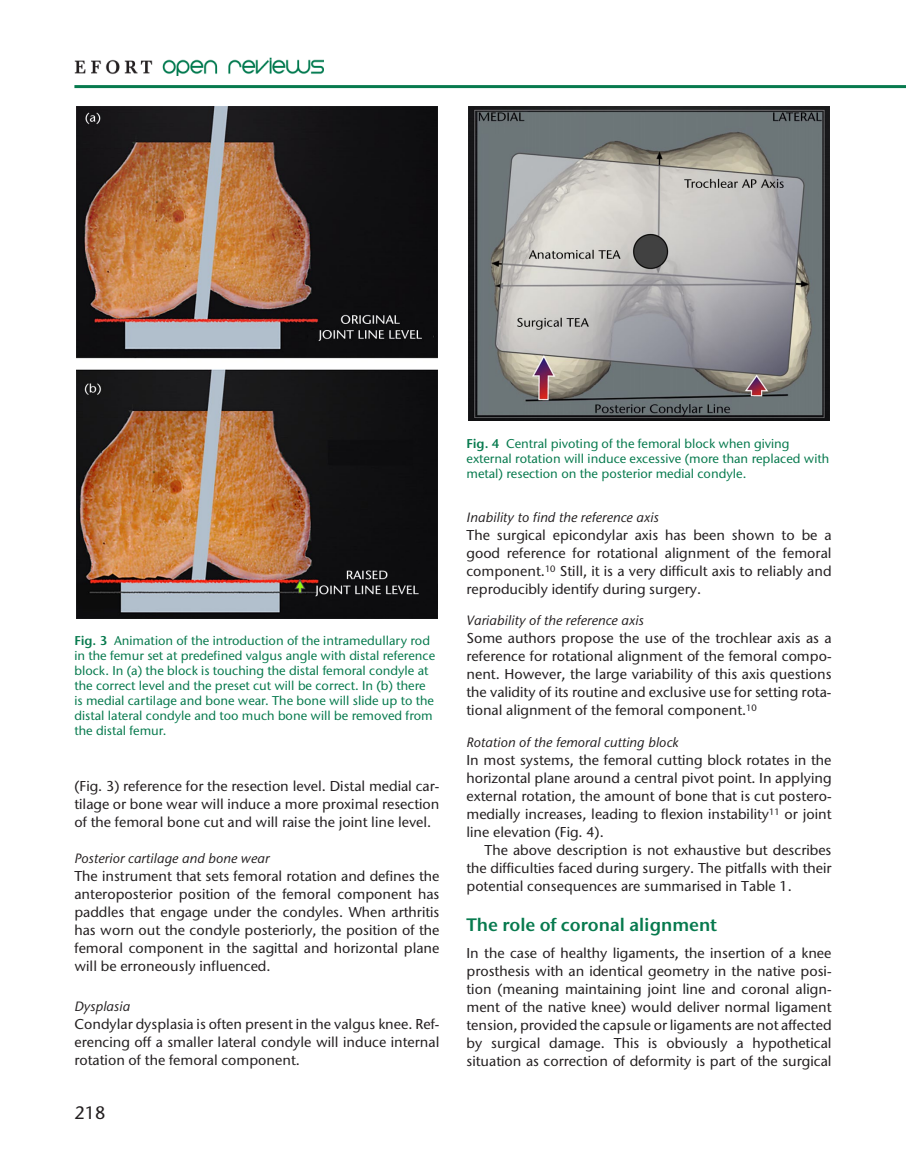
<style>
.page{position:relative;width:906px;height:1170px;background:#fff}
.page>*{position:absolute;margin:0;border:0;box-sizing:border-box;transform-origin:0 0}
.t1{font:600 18px "Stone Sans ITC Pro";color:#077a4e}
.t2{font:500 18px "Stone Sans ITC Pro";color:#231f20}
.t3{font:500 14.25px/18px "Stone Sans ITC Pro";color:#231f20;text-align:justify}
.t4{font:italic 500 13.5px "Stone Sans ITC Pro";color:#231f20}
.t5{font:500 12.75px/15px "Stone Sans ITC Pro";color:#077a4e}
.s1{font-weight:600}
</style>
<div class="page">
<img style="left:74px;top:57px;width:250px;height:19px">
<hr style="left:74px;top:85px;width:832px;height:3px;background:#077a4e">
<img style="left:469px;top:106px;width:360px;height:314px">
<img style="left:77px;top:106px;width:360px;height:512px">
<p class="t5" style="left:74px;top:633px;width:362px"><span class="s1">Fig. 3</span> Animation of the introduction of the intramedullary rod in the femur set at predefined valgus angle with distal reference block. In (a) the block is touching the distal femoral condyle at the correct level and the preset cut will be correct. In (b) there is medial cartilage and bone wear. The bone will slide up to the distal lateral condyle and too much bone will be removed from the distal femur.</p>
<p class="t3" style="left:74px;top:776px;width:366px">(Fig. 3) reference for the resection level. Distal medial car&shy;tilage or bone wear will induce a more proximal resection of the femoral bone cut and will raise the joint line level.</p>
<p class="t4" style="left:74px;top:849px;width:197px">Posterior cartilage and bone wear</p>
<p class="t3" style="left:74px;top:866px;width:366px">The instrument that sets femoral rotation and defines the anteroposterior position of the femoral component has paddles that engage under the condyles. When arthritis has worn out the condyle posteriorly, the position of the femoral component in the sagittal and horizontal plane will be erroneously influenced.</p>
<p class="t4" style="left:74px;top:998px;width:58px">Dysplasia</p>
<p class="t3" style="left:74px;top:1015px;width:366px">Condylar dysplasia is often present in the valgus knee. Ref&shy;erencing off a smaller lateral condyle will induce internal rotation of the femoral component.</p>
<p class="t2" style="left:74px;top:1101px;width:32px">218</p>
<p class="t5" style="left:466px;top:435px;width:364px"><span class="s1">Fig. 4</span> Central pivoting of the femoral block when giving external rotation will induce excessive (more than replaced with metal) resection on the posterior medial condyle.</p>
<p class="t4" style="left:466px;top:508px;width:194px">Inability to find the reference axis</p>
<p class="t3" style="left:466px;top:525px;width:366px">The surgical epicondylar axis has been shown to be a good reference for rotational alignment of the femoral component.<sup>10</sup> Still, it is a very difficult axis to reliably and reproducibly identify during surgery.</p>
<p class="t4" style="left:466px;top:612px;width:179px">Variability of the reference axis</p>
<p class="t3" style="left:466px;top:629px;width:366px">Some authors propose the use of the trochlear axis as a reference for rotational alignment of the femoral compo&shy;nent. However, the large variability of this axis questions the validity of its routine and exclusive use for setting rota&shy;tional alignment of the femoral component.<sup>10</sup></p>
<p class="t4" style="left:466px;top:733px;width:214px">Rotation of the femoral cutting block</p>
<p class="t3" style="left:466px;top:750px;width:366px">In most systems, the femoral cutting block rotates in the horizontal plane around a central pivot point. In applying external rotation, the amount of bone that is cut postero&shy;medially increases, leading to flexion instability<sup>11</sup> or joint line elevation (Fig. 4).</p>
<p class="t3" style="left:466px;top:840px;width:366px;text-indent:18px">The above description is not exhaustive but describes the difficulties faced during surgery. The pitfalls with their potential consequences are summarised in Table 1.</p>
<p class="t1" style="left:466px;top:913px;width:252px">The role of coronal alignment</p>
<p class="t3" style="left:466px;top:944px;width:366px">In the case of healthy ligaments, the insertion of a knee prosthesis with an identical geometry in the native posi&shy;tion (meaning maintaining joint line and coronal align&shy;ment of the native knee) would deliver normal ligament tension, provided the capsule or ligaments are not affected by surgical damage. This is obviously a hypothetical situation as correction of deformity is part of the surgical</p>
</div>
